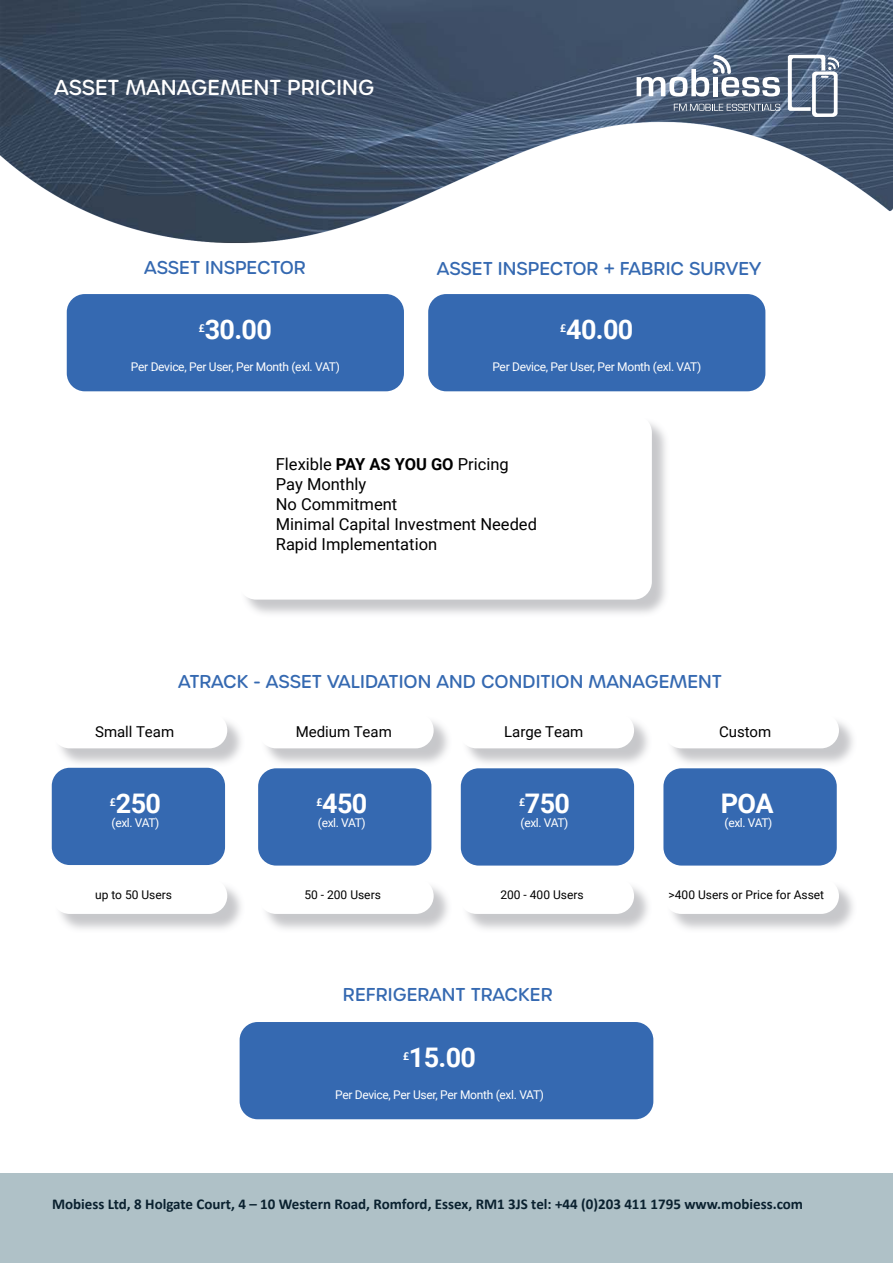
<style>
.page{position:relative;width:893px;height:1263px;background:#fff}
.page>*{position:absolute;margin:0;border:0;box-sizing:border-box;transform-origin:0 0}
.t1{font:700 27px "Roboto";letter-spacing:-.025em;color:#fff}
.t2{font:500 21px "Urbane Rounded";color:#fff}
.t3{font:500 18px "Urbane Rounded";color:#3569b1}
.t4{font:16.5px/19.8px "Roboto";color:#000}
.t5{font:700 15px "Calibri";color:#0a212f}
.t6{font:15px "Roboto";color:#000}
.t7{font:12px "Roboto";letter-spacing:-.025em;color:#fff}
.t8{font:12px "Roboto";color:#000}
.s1{font-weight:700}
</style>
<div class="page">
<img style="left:0;top:0;width:893px;height:243px">
<div style="left:0;top:1174px;width:893px;height:89px;background:#afc1c7"></div>
<div style="left:67px;top:294px;width:337px;height:97px;background:#3569b1;border-radius:18px"></div>
<div style="left:240px;top:417px;width:431px;height:201px;background:#787980;opacity:.41"></div>
<div style="left:238px;top:415px;width:414px;height:185px;background:#fff;border-radius:18px"></div>
<div style="left:52px;top:768px;width:173px;height:97px;background:#3569b1;border-radius:18px"></div>
<div style="left:258px;top:768px;width:173px;height:97px;background:#3569b1;border-radius:18px"></div>
<div style="left:461px;top:768px;width:173px;height:97px;background:#3569b1;border-radius:18px"></div>
<div style="left:663px;top:768px;width:174px;height:97px;background:#3569b1;border-radius:18px"></div>
<div style="left:54px;top:715px;width:192px;height:52px;background:#787980;opacity:.41"></div>
<div style="left:52px;top:712px;width:175px;height:36px;background:#fff;border-radius:18px"></div>
<div style="left:261px;top:715px;width:191px;height:52px;background:#787980;opacity:.41"></div>
<div style="left:258px;top:712px;width:176px;height:36px;background:#fff;border-radius:18px"></div>
<div style="left:461px;top:715px;width:191px;height:52px;background:#787980;opacity:.41"></div>
<div style="left:459px;top:712px;width:175px;height:36px;background:#fff;border-radius:18px"></div>
<div style="left:666px;top:715px;width:191px;height:52px;background:#787980;opacity:.41"></div>
<div style="left:663px;top:712px;width:176px;height:36px;background:#fff;border-radius:18px"></div>
<div style="left:54px;top:880px;width:192px;height:53px;background:#787980;opacity:.41"></div>
<div style="left:52px;top:878px;width:175px;height:36px;background:#fff;border-radius:18px"></div>
<div style="left:261px;top:880px;width:191px;height:53px;background:#787980;opacity:.41"></div>
<div style="left:258px;top:878px;width:176px;height:36px;background:#fff;border-radius:18px"></div>
<div style="left:461px;top:880px;width:191px;height:53px;background:#787980;opacity:.41"></div>
<div style="left:459px;top:878px;width:175px;height:36px;background:#fff;border-radius:18px"></div>
<div style="left:666px;top:880px;width:191px;height:53px;background:#787980;opacity:.41"></div>
<div style="left:663px;top:878px;width:176px;height:36px;background:#fff;border-radius:18px"></div>
<div style="left:240px;top:1022px;width:413px;height:97px;background:#3569b1;border-radius:18px"></div>
<div style="left:428px;top:294px;width:337px;height:97px;background:#3569b1;border-radius:18px"></div>
<svg style="left:637px;top:55px;width:143px;height:41px"></svg>
<svg style="left:788px;top:55px;width:51px;height:62px"></svg>
<svg style="left:674px;top:104px;width:106px;height:7px"></svg>
<h2 class="t2" style="left:54px;top:73px;width:322px">ASSET MANAGEMENT PRICING</h2>
<h3 class="t3" style="left:144px;top:256px;width:163px">ASSET INSPECTOR</h3>
<h1 class="t1" style="left:199px;top:310px;width:75px"><sup>£</sup>30.00</h1>
<p class="t7" style="left:131px;top:359px;width:210px">Per Device, Per User, Per Month (exl. VAT)</p>
<h3 class="t3" style="left:437px;top:257px;width:326px">ASSET INSPECTOR + FABRIC SURVEY</h3>
<h1 class="t1" style="left:560px;top:310px;width:75px"><sup>£</sup>40.00</h1>
<p class="t7" style="left:492px;top:359px;width:210px">Per Device, Per User, Per Month (exl. VAT)</p>
<h3 class="t4" style="left:276px;top:454px;width:263px">Flexible <span class="s1">PAY AS YOU GO</span> Pricing<br>Pay Monthly<br>No Commitment<br>Minimal Capital Investment Needed<br>Rapid Implementation</h3>
<h3 class="t3" style="left:178px;top:669px;width:545px">ATRACK - ASSET VALIDATION AND CONDITION MANAGEMENT</h3>
<p class="t6" style="left:95px;top:721px;width:81px">Small Team</p>
<p class="t6" style="left:296px;top:721px;width:98px">Medium Team</p>
<p class="t6" style="left:504px;top:721px;width:81px">Large Team</p>
<p class="t6" style="left:719px;top:721px;width:54px">Custom</p>
<h1 class="t1" style="left:110px;top:784px;width:53px"><sup>£</sup>250</h1>
<p class="t7" style="left:112px;top:814px;width:49px">(exl. VAT)</p>
<h1 class="t1" style="left:316px;top:784px;width:53px"><sup>£</sup>450</h1>
<p class="t7" style="left:318px;top:815px;width:49px">(exl. VAT)</p>
<h1 class="t1" style="left:519px;top:784px;width:53px"><sup>£</sup>750</h1>
<p class="t7" style="left:521px;top:815px;width:49px">(exl. VAT)</p>
<h1 class="t1" style="left:721px;top:784px;width:54px">POA</h1>
<p class="t7" style="left:725px;top:815px;width:49px">(exl. VAT)</p>
<p class="t8" style="left:95px;top:886px;width:78px">up to 50 Users</p>
<p class="t8" style="left:304px;top:886px;width:78px">50 - 200 Users</p>
<p class="t8" style="left:500px;top:886px;width:85px">200 - 400 Users</p>
<p class="t8" style="left:669px;top:886px;width:157px">&gt;400 Users or Price for Asset</p>
<h3 class="t3" style="left:343px;top:983px;width:211px">REFRIGERANT TRACKER</h3>
<h1 class="t1" style="left:403px;top:1038px;width:75px"><sup>£</sup>15.00</h1>
<p class="t7" style="left:335px;top:1086px;width:210px">Per Device, Per User, Per Month (exl. VAT)</p>
<p class="t5" style="left:52px;top:1193px;width:753px">Mobiess Ltd, 8 Holgate Court, 4 – 10 Western Road, Romford, Essex, RM1 3JS tel: +44 (0)203 411 1795 www.mobiess.com</p>
</div>
